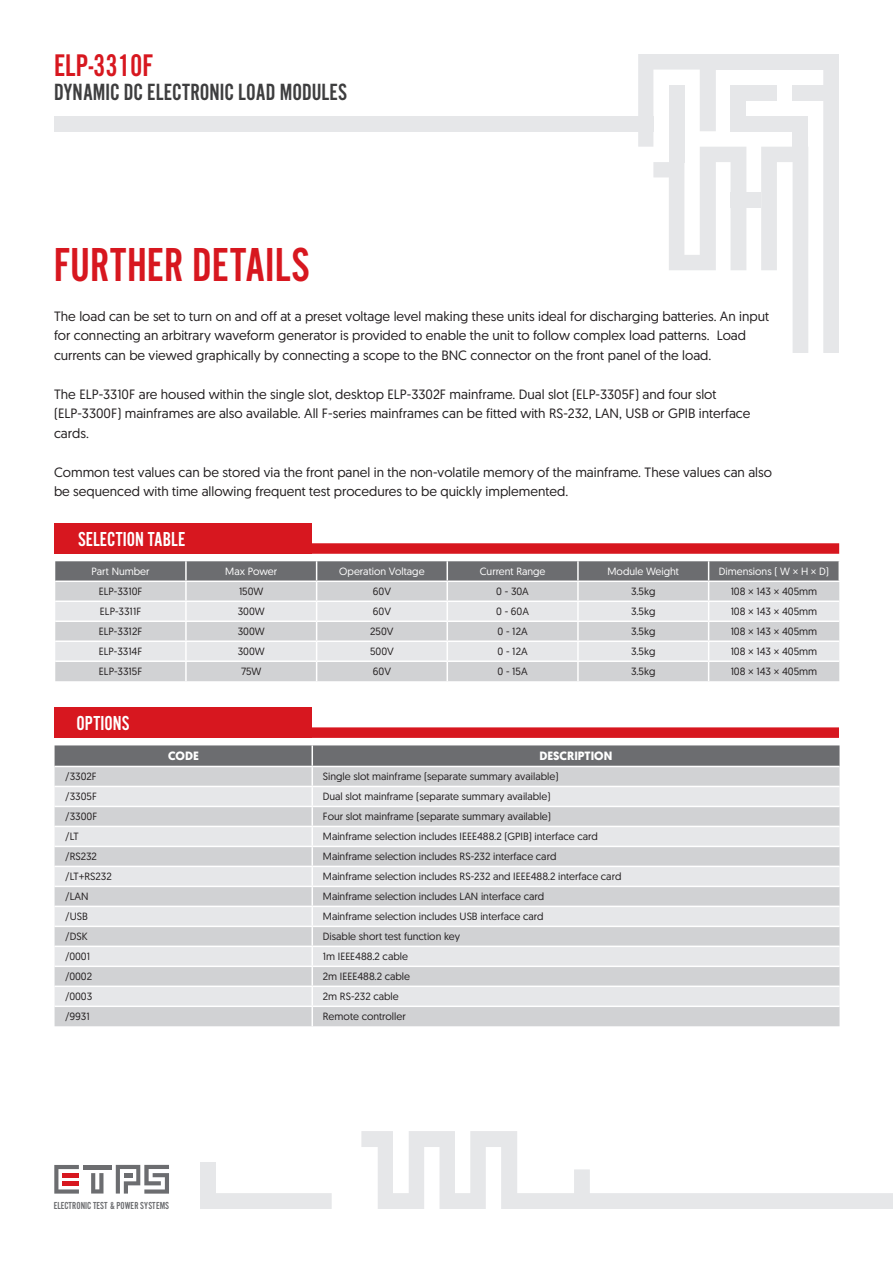
<style>
.page{position:relative;width:893px;height:1263px;background:#fff}
.page>*{position:absolute;margin:0;border:0;box-sizing:border-box;transform-origin:0 0}
.t1{font:49.5px "Alternate Got No 2 D";color:#d7171f}
.t2{font:32.55px "Alternate Got No 2 D";color:#d7171f}
.t3{font:24.3px "Alternate Got No 2 D";color:#3e3e3f}
.t4{font:21px "Alternate Got No 2 D";color:#fff}
.t5{font:13.5px/19.5px "Geomanist";color:#231f20}
.t6{font:700 12px "Geomanist";color:#fff}
.t7{font:10.5px "Geomanist";color:#231f20}
.t8{font:10.5px "Geomanist";color:#fff}
.t9{font:10.5px "Alternate Got No 2 D";color:#6c6d70}
</style>
<div class="page">
<svg style="left:91px;top:1173px;width:12px;height:20px"></svg>
<svg style="left:54px;top:1165px;width:25px;height:28px"></svg>
<hr style="left:62px;top:1173px;width:17px;height:4px;background:#d7171f">
<hr style="left:62px;top:1181px;width:17px;height:4px;background:#d7171f">
<hr style="left:83px;top:1165px;width:29px;height:4px;background:#6c6d70">
<svg style="left:116px;top:1165px;width:53px;height:28px"></svg>
<svg style="left:312px;top:543px;width:527px;height:11px;background:#d82129"></svg>
<div style="left:54px;top:524px;width:258px;height:30px;background:#d7171f"></div>
<svg style="left:55px;top:561px;width:785px;height:120px;background:#cacbcd"></svg>
<svg style="left:55px;top:745px;width:784px;height:281px;background:#d2d3d5"></svg>
<hr style="left:55px;top:766px;width:257px;height:1px;background:#fff">
<hr style="left:312px;top:766px;width:527px;height:1px;background:#fff">
<hr style="left:55px;top:786px;width:257px;height:1px;background:#fff">
<hr style="left:312px;top:786px;width:527px;height:1px;background:#fff">
<hr style="left:55px;top:806px;width:257px;height:1px;background:#fff">
<hr style="left:312px;top:806px;width:527px;height:1px;background:#fff">
<hr style="left:55px;top:826px;width:257px;height:1px;background:#fff">
<hr style="left:312px;top:826px;width:527px;height:1px;background:#fff">
<hr style="left:55px;top:846px;width:257px;height:1px;background:#fff">
<hr style="left:312px;top:846px;width:527px;height:1px;background:#fff">
<hr style="left:55px;top:866px;width:257px;height:1px;background:#fff">
<hr style="left:312px;top:866px;width:527px;height:1px;background:#fff">
<hr style="left:55px;top:886px;width:257px;height:1px;background:#fff">
<hr style="left:312px;top:886px;width:527px;height:1px;background:#fff">
<hr style="left:55px;top:906px;width:257px;height:1px;background:#fff">
<hr style="left:312px;top:906px;width:527px;height:1px;background:#fff">
<hr style="left:55px;top:925px;width:257px;height:2px;background:#fff">
<hr style="left:312px;top:925px;width:527px;height:2px;background:#fff">
<hr style="left:55px;top:945px;width:257px;height:2px;background:#fff">
<hr style="left:312px;top:945px;width:527px;height:2px;background:#fff">
<hr style="left:55px;top:965px;width:257px;height:2px;background:#fff">
<hr style="left:312px;top:965px;width:527px;height:2px;background:#fff">
<hr style="left:55px;top:985px;width:257px;height:2px;background:#fff">
<hr style="left:312px;top:985px;width:527px;height:2px;background:#fff">
<hr style="left:55px;top:1005px;width:257px;height:2px;background:#fff">
<hr style="left:312px;top:1005px;width:527px;height:2px;background:#fff">
<svg style="left:312px;top:727px;width:527px;height:11px;background:#d82129"></svg>
<div style="left:54px;top:708px;width:258px;height:30px;background:#d7171f"></div>
<div style="left:730px;top:193px;width:31px;height:15px;background:#e6e7e9"></div>
<div style="left:793px;top:116px;width:15px;height:31px;background:#e6e7e9"></div>
<svg style="left:638px;top:54px;width:108px;height:216px"></svg>
<div style="left:669px;top:85px;width:15px;height:77px;background:#e6e7e9"></div>
<div style="left:823px;top:54px;width:16px;height:299px;background:#e6e7e9"></div>
<div style="left:54px;top:116px;width:599px;height:15px;background:#e6e7e9"></div>
<div style="left:730px;top:85px;width:47px;height:15px;background:#e6e7e9"></div>
<div style="left:792px;top:85px;width:44px;height:15px;background:#e6e7e9"></div>
<div style="left:716px;top:54px;width:123px;height:16px;background:#e6e7e9"></div>
<div style="left:730px;top:116px;width:78px;height:15px;background:#e6e7e9"></div>
<svg style="left:761px;top:147px;width:47px;height:206px"></svg>
<div style="left:215px;top:1193px;width:117px;height:16px;background:#e6e7e9"></div>
<div style="left:200px;top:1162px;width:15px;height:47px;background:#e6e7e9"></div>
<svg style="left:361px;top:1131px;width:532px;height:78px"></svg>
<p class="t2" style="left:54px;top:48px;width:101px">ELP-3310F</p>
<p class="t3" style="left:54px;top:79px;width:295px">DYNAMIC DC ELECTRONIC LOAD MODULES</p>
<p class="t1" style="left:54px;top:239px;width:257px">FURTHER DETAILS</p>
<p class="t5" style="left:54px;top:306px;width:717px">The load can be set to turn on and off at a preset voltage level making these units ideal for discharging batteries. An input for connecting an arbitrary waveform generator is provided to enable the unit to follow complex load patterns. Load currents can be viewed graphically by connecting a scope to the BNC connector on the front panel of the load.</p>
<p class="t5" style="left:54px;top:384px;width:664px">The ELP-3310F are housed within the single slot, desktop ELP-3302F mainframe. Dual slot (ELP-3305F) and four slot</p>
<p class="t5" style="left:54px;top:403px;width:698px">(ELP-3300F) mainframes are also available. All F-series mainframes can be fitted with RS-232, LAN, USB or GPIB interface cards.</p>
<p class="t5" style="left:54px;top:462px;width:719px">Common test values can be stored via the front panel in the non-volatile memory of the mainframe. These values can also be sequenced with time allowing frequent test procedures to be quickly implemented.</p>
<p class="t4" style="left:78px;top:528px;width:109px">SELECTION TABLE</p>
<p class="t8" style="left:92px;top:565px;width:59px">Part Number</p>
<p class="t8" style="left:225px;top:565px;width:54px">Max Power</p>
<p class="t8" style="left:339px;top:565px;width:87px">Operation Voltage</p>
<p class="t8" style="left:480px;top:565px;width:67px">Current Range</p>
<p class="t8" style="left:607px;top:565px;width:73px">Module Weight</p>
<p class="t8" style="left:719px;top:565px;width:112px">Dimensions ( W × H × D)</p>
<p class="t7" style="left:99px;top:585px;width:45px">ELP-3310F</p>
<p class="t7" style="left:239px;top:585px;width:26px">150W</p>
<p class="t7" style="left:373px;top:585px;width:20px">60V</p>
<p class="t7" style="left:496px;top:585px;width:34px">0 - 30A</p>
<p class="t7" style="left:631px;top:585px;width:26px">3.5kg</p>
<p class="t7" style="left:731px;top:585px;width:88px">108 × 143 × 405mm</p>
<p class="t7" style="left:100px;top:605px;width:43px">ELP-3311F</p>
<p class="t7" style="left:238px;top:605px;width:29px">300W</p>
<p class="t7" style="left:373px;top:605px;width:20px">60V</p>
<p class="t7" style="left:496px;top:605px;width:34px">0 - 60A</p>
<p class="t7" style="left:631px;top:605px;width:26px">3.5kg</p>
<p class="t7" style="left:731px;top:605px;width:88px">108 × 143 × 405mm</p>
<p class="t7" style="left:99px;top:625px;width:45px">ELP-3312F</p>
<p class="t7" style="left:238px;top:625px;width:29px">300W</p>
<p class="t7" style="left:370px;top:625px;width:25px">250V</p>
<p class="t7" style="left:498px;top:625px;width:32px">0 - 12A</p>
<p class="t7" style="left:631px;top:625px;width:26px">3.5kg</p>
<p class="t7" style="left:731px;top:625px;width:88px">108 × 143 × 405mm</p>
<p class="t7" style="left:99px;top:645px;width:45px">ELP-3314F</p>
<p class="t7" style="left:238px;top:645px;width:29px">300W</p>
<p class="t7" style="left:370px;top:645px;width:25px">500V</p>
<p class="t7" style="left:498px;top:645px;width:32px">0 - 12A</p>
<p class="t7" style="left:631px;top:645px;width:26px">3.5kg</p>
<p class="t7" style="left:731px;top:645px;width:88px">108 × 143 × 405mm</p>
<p class="t7" style="left:99px;top:665px;width:45px">ELP-3315F</p>
<p class="t7" style="left:241px;top:665px;width:22px">75W</p>
<p class="t7" style="left:373px;top:665px;width:20px">60V</p>
<p class="t7" style="left:498px;top:665px;width:32px">0 - 15A</p>
<p class="t7" style="left:631px;top:665px;width:26px">3.5kg</p>
<p class="t7" style="left:731px;top:665px;width:88px">108 × 143 × 405mm</p>
<p class="t4" style="left:77px;top:712px;width:54px">OPTIONS</p>
<p class="t6" style="left:168px;top:748px;width:32px">CODE</p>
<p class="t6" style="left:539px;top:748px;width:74px">DESCRIPTION</p>
<p class="t7" style="left:65px;top:770px;width:33px">/3302F</p>
<p class="t7" style="left:323px;top:770px;width:237px">Single slot mainframe (separate summary available)</p>
<p class="t7" style="left:65px;top:790px;width:33px">/3305F</p>
<p class="t7" style="left:323px;top:790px;width:229px">Dual slot mainframe (separate summary available)</p>
<p class="t7" style="left:65px;top:810px;width:34px">/3300F</p>
<p class="t7" style="left:323px;top:810px;width:230px">Four slot mainframe (separate summary available)</p>
<p class="t7" style="left:65px;top:830px;width:15px">/LT</p>
<p class="t7" style="left:323px;top:830px;width:277px">Mainframe selection includes IEEE488.2 (GPIB) interface card</p>
<p class="t7" style="left:65px;top:850px;width:33px">/RS232</p>
<p class="t7" style="left:323px;top:850px;width:235px">Mainframe selection includes RS-232 interface card</p>
<p class="t7" style="left:65px;top:870px;width:48px">/LT+RS232</p>
<p class="t7" style="left:323px;top:870px;width:300px">Mainframe selection includes RS-232 and IEEE488.2 interface card</p>
<p class="t7" style="left:65px;top:890px;width:25px">/LAN</p>
<p class="t7" style="left:323px;top:890px;width:223px">Mainframe selection includes LAN interface card</p>
<p class="t7" style="left:65px;top:910px;width:24px">/USB</p>
<p class="t7" style="left:323px;top:910px;width:222px">Mainframe selection includes USB interface card</p>
<p class="t7" style="left:65px;top:930px;width:24px">/DSK</p>
<p class="t7" style="left:323px;top:930px;width:139px">Disable short test function key</p>
<p class="t7" style="left:65px;top:950px;width:26px">/0001</p>
<p class="t7" style="left:323px;top:950px;width:87px">1m IEEE488.2 cable</p>
<p class="t7" style="left:65px;top:970px;width:28px">/0002</p>
<p class="t7" style="left:323px;top:970px;width:89px">2m IEEE488.2 cable</p>
<p class="t7" style="left:65px;top:990px;width:29px">/0003</p>
<p class="t7" style="left:323px;top:990px;width:77px">2m RS-232 cable</p>
<p class="t7" style="left:65px;top:1010px;width:26px">/9931</p>
<p class="t7" style="left:323px;top:1010px;width:84px">Remote controller</p>
<p class="t9" style="left:54px;top:1200px;width:117px">ELECTRONIC TEST &amp; POWER SYSTEMS</p>
</div>
